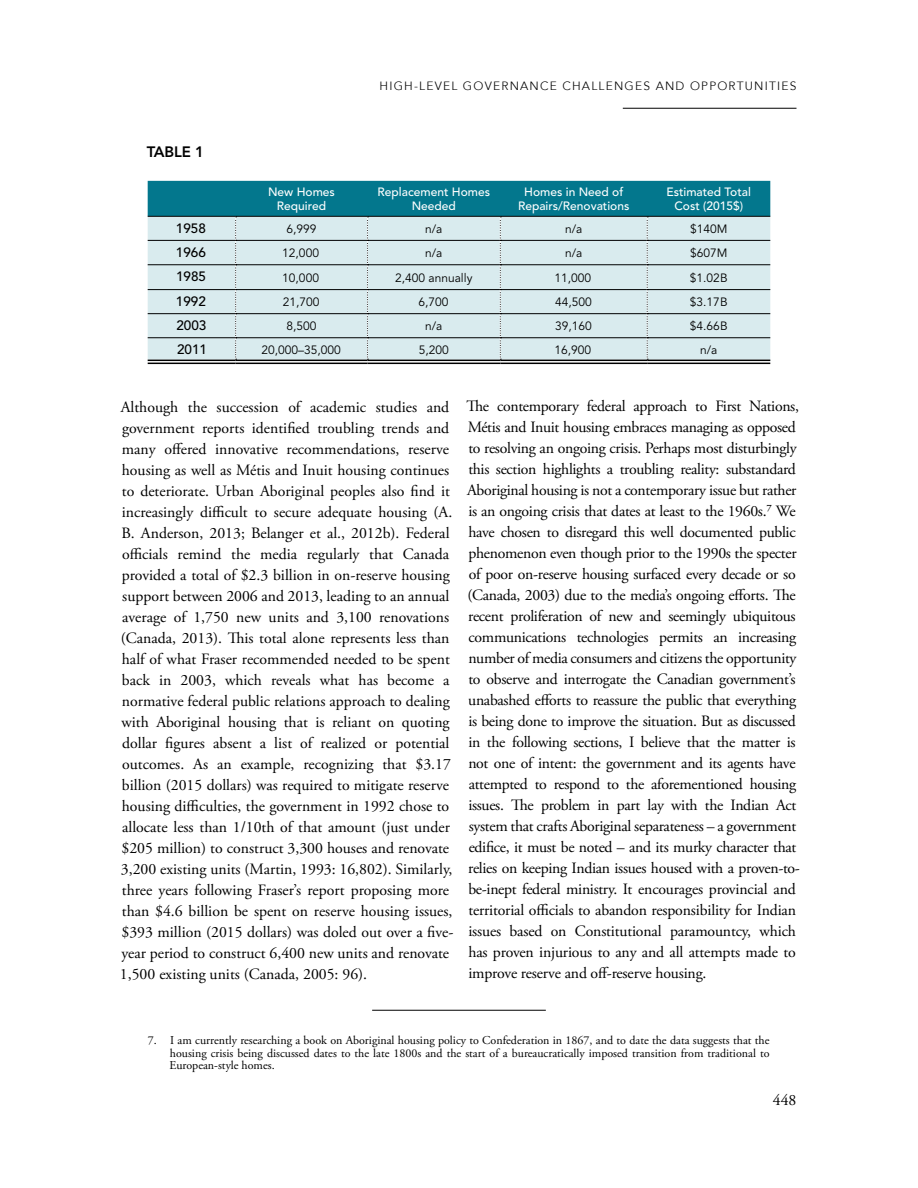
<style>
.page{position:relative;width:918px;height:1188px;background:#fff}
.page>*{position:absolute;margin:0;border:0;box-sizing:border-box;transform-origin:0 0}
.Body{font:15.75px/21px "Adobe Garamond Pro";letter-spacing:-.01em;color:#000}
.Table_Header_Number{font:800 15px "Avenir LT Std";letter-spacing:-.01em;color:#000}
.Table_Subtitle{font:500 13.5px "Avenir LT Std";color:#000}
.Footnote{font:12px/12.8px "Adobe Garamond Pro";color:#000;text-align:justify}
.Table_Body{font:12px "Avenir LT Std";color:#000}
.Table_Title{font:500 12px/14.4px "Avenir LT Std";color:#fff;text-align:center}
.t1{font:300 12px "Avenir 35";letter-spacing:.1em;color:#000}
</style>
<div class="page">
<hr style="left:623px;top:108px;width:173px;height:1px;background:#000">
<svg style="left:148px;top:361px;width:88px;height:2px"></svg>
<svg style="left:236px;top:361px;width:131px;height:2px"></svg>
<svg style="left:367px;top:361px;width:133px;height:2px"></svg>
<svg style="left:500px;top:361px;width:147px;height:2px"></svg>
<svg style="left:647px;top:361px;width:123px;height:2px"></svg>
<svg style="left:148px;top:181px;width:622px;height:179px;background:#a7cbd2"></svg>
<hr style="left:148px;top:360px;width:88px;height:1px;background:#000">
<hr style="left:148px;top:363px;width:88px;height:1px;background:#000">
<hr style="left:236px;top:360px;width:131px;height:1px;background:#000">
<hr style="left:236px;top:363px;width:131px;height:1px;background:#000">
<hr style="left:367px;top:360px;width:133px;height:1px;background:#000">
<hr style="left:367px;top:363px;width:133px;height:1px;background:#000">
<hr style="left:500px;top:360px;width:147px;height:1px;background:#000">
<hr style="left:500px;top:363px;width:147px;height:1px;background:#000">
<hr style="left:647px;top:360px;width:123px;height:1px;background:#000">
<hr style="left:647px;top:363px;width:123px;height:1px;background:#000">
<hr style="left:372px;top:1010px;width:174px;height:1px;background:#000">
<p class="Table_Header_Number" style="left:147px;top:143px;width:59px">TABLE 1</p>
<p class="t1" style="left:380px;top:79px;width:418px">HIGH-LEVEL GOVERNANCE CHALLENGES AND OPPORTUNITIES</p>
<p class="Table_Title" style="left:268px;top:185px;width:68px">New Homes<br>Required</p>
<p class="Table_Title" style="left:378px;top:185px;width:114px">Replacement Homes<br>Needed</p>
<p class="Table_Title" style="left:518px;top:185px;width:113px">Homes in Need of<br>Repairs/Renovations</p>
<p class="Table_Title" style="left:666px;top:185px;width:86px">Estimated Total<br>Cost (2015$)</p>
<p class="Table_Subtitle" style="left:176px;top:220px;width:32px">1958</p>
<p class="Table_Body" style="left:287px;top:222px;width:32px">6,999</p>
<p class="Table_Body" style="left:425px;top:222px;width:19px">n/a</p>
<p class="Table_Body" style="left:565px;top:222px;width:19px">n/a</p>
<p class="Table_Body" style="left:690px;top:222px;width:39px">$140M</p>
<p class="Table_Subtitle" style="left:176px;top:244px;width:32px">1966</p>
<p class="Table_Body" style="left:282px;top:246px;width:38px">12,000</p>
<p class="Table_Body" style="left:425px;top:246px;width:19px">n/a</p>
<p class="Table_Body" style="left:565px;top:246px;width:19px">n/a</p>
<p class="Table_Body" style="left:690px;top:246px;width:39px">$607M</p>
<p class="Table_Subtitle" style="left:176px;top:268px;width:32px">1985</p>
<p class="Table_Body" style="left:282px;top:271px;width:38px">10,000</p>
<p class="Table_Body" style="left:395px;top:271px;width:79px">2,400 annually</p>
<p class="Table_Body" style="left:555px;top:271px;width:38px">11,000</p>
<p class="Table_Body" style="left:690px;top:271px;width:39px">$1.02B</p>
<p class="Table_Subtitle" style="left:176px;top:293px;width:32px">1992</p>
<p class="Table_Body" style="left:283px;top:295px;width:38px">21,700</p>
<p class="Table_Body" style="left:419px;top:295px;width:32px">6,700</p>
<p class="Table_Body" style="left:555px;top:295px;width:38px">44,500</p>
<p class="Table_Body" style="left:690px;top:295px;width:39px">$3.17B</p>
<p class="Table_Subtitle" style="left:176px;top:317px;width:32px">2003</p>
<p class="Table_Body" style="left:287px;top:319px;width:32px">8,500</p>
<p class="Table_Body" style="left:425px;top:319px;width:19px">n/a</p>
<p class="Table_Body" style="left:555px;top:319px;width:38px">39,160</p>
<p class="Table_Body" style="left:690px;top:319px;width:39px">$4.66B</p>
<p class="Table_Subtitle" style="left:177px;top:341px;width:32px">2011</p>
<p class="Table_Body" style="left:262px;top:343px;width:81px">20,000–35,000</p>
<p class="Table_Body" style="left:419px;top:343px;width:32px">5,200</p>
<p class="Table_Body" style="left:555px;top:343px;width:38px">16,900</p>
<p class="Table_Body" style="left:700px;top:343px;width:19px">n/a</p>
<p class="Body" style="left:120px;top:397px;width:335px">Although the succession of academic studies and government reports identified troubling trends and many offered innovative recommendations, reserve housing as well as Métis and Inuit housing continues to deteriorate. Urban Aboriginal peoples also find it increasingly difficult to secure adequate housing (A.<br>B. Anderson, 2013; Belanger et al., 2012b). Federal officials remind the media regularly that Canada provided a total of $2.3 billion in on-reserve housing support between 2006 and 2013, leading to an annual average of 1,750 new units and 3,100 renovations (Canada, 2013). This total alone represents less than half of what Fraser recommended needed to be spent back in 2003, which reveals what has become a normative federal public relations approach to dealing with Aboriginal housing that is reliant on quoting dollar figures absent a list of realized or potential outcomes. As an example, recognizing that $3.17 billion (2015 dollars) was required to mitigate reserve housing difficulties, the government in 1992 chose to allocate less than 1/10th of that amount (just under $205 million) to construct 3,300 houses and renovate 3,200 existing units (Martin, 1993: 16,802). Similarly, three years following Fraser’s report proposing more than $4.6 billion be spent on reserve housing issues, $393 million (2015 dollars) was doled out over a five&shy;year period to construct 6,400 new units and renovate 1,500 existing units (Canada, 2005: 96).</p>
<p class="Body" style="left:467px;top:396px;width:335px">The contemporary federal approach to First Nations, Métis and Inuit housing embraces managing as opposed to resolving an ongoing crisis. Perhaps most disturbingly this section highlights a troubling reality: substandard Aboriginal housing is not a contemporary issue but rather is an ongoing crisis that dates at least to the 1960s.⁷ We have chosen to disregard this well documented public phenomenon even though prior to the 1990s the specter of poor on-reserve housing surfaced every decade or so (Canada, 2003) due to the media’s ongoing efforts. The recent proliferation of new and seemingly ubiquitous communications technologies permits an increasing number of media consumers and citizens the opportunity to observe and interrogate the Canadian government’s unabashed efforts to reassure the public that everything is being done to improve the situation. But as discussed in the following sections, I believe that the matter is not one of intent: the government and its agents have attempted to respond to the aforementioned housing issues. The problem in part lay with the Indian Act system that crafts Aboriginal separateness – a government edifice, it must be noted – and its murky character that relies on keeping Indian issues housed with a proven-to&shy;be-inept federal ministry. It encourages provincial and territorial officials to abandon responsibility for Indian issues based on Constitutional paramountcy, which has proven injurious to any and all attempts made to improve reserve and off-reserve housing.</p>
<p class="Footnote" style="left:170px;top:1034px;width:601px;text-indent:-22px">7. I am currently researching a book on Aboriginal housing policy to Confederation in 1867, and to date the data suggests that the housing crisis being discussed dates to the late 1800s and the start of a bureaucratically imposed transition from traditional to European-style homes.</p>
<p class="Body" style="left:773px;top:1090px;width:25px">448</p>
</div>
